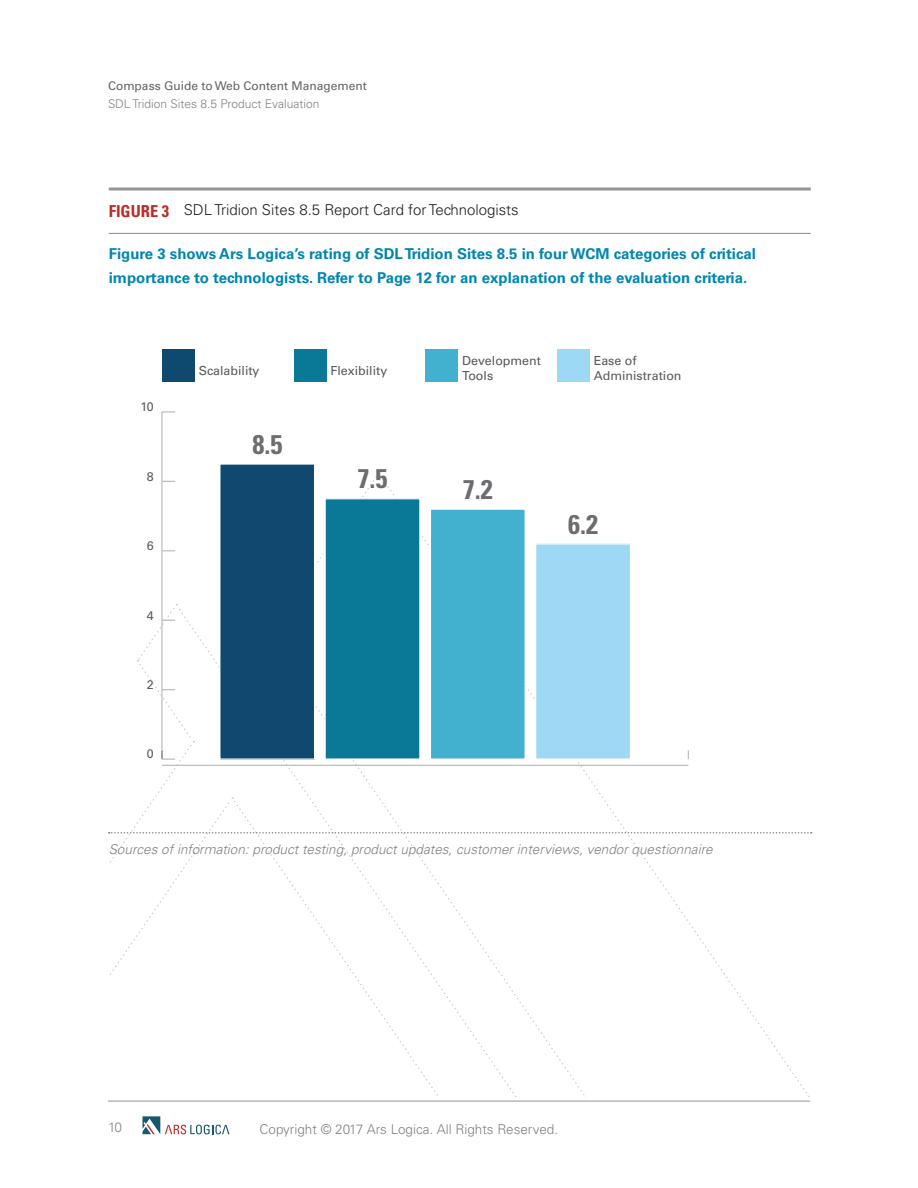
<style>
.page{position:relative;width:918px;height:1188px;background:#fff}
.page>*{position:absolute;margin:0;border:0;box-sizing:border-box;transform-origin:0 0}
.t1{font:700 condensed 27px "Univers LT Std";color:#6c6d70}
.t2{font:700 condensed 16.5px "Univers LT Std";color:#ba2c26}
.t3{font:700 15px "Univers LT Std";color:#0086ad}
.t4{font:300 15px "Univers LT Std";color:#231f20}
.t5{font:italic 300 13.5px "Univers LT Std";color:#808285}
.t6{font:300 13.5px "Univers LT Std";color:#808285}
.t7{font:12.45px/15px "Univers LT Std";color:#57585a}
.t8{font:300 12px "Univers LT Std";color:#808285}
.t9{font:12px "Univers LT Std";color:#636366}
</style>
<div class="page">
<hr style="left:108px;top:1101px;width:702px;height:1px;background:#939598">
<svg style="left:143px;top:1116px;width:86px;height:18px"></svg>
<hr style="left:109px;top:188px;width:702px;height:2px;background:#939598">
<hr style="left:109px;top:233px;width:702px;height:1px;background:#939598">
<hr style="left:161px;top:412px;width:2px;height:347px;background:#bcbdc0">
<svg style="left:108px;top:472px;width:704px;height:506px"></svg>
<svg style="left:162px;top:411px;width:13px;height:2px"></svg>
<div style="left:557px;top:350px;width:33px;height:32px;background:#9dd8f5"></div>
<div style="left:536px;top:544px;width:94px;height:215px;background:#9dd8f5"></div>
<div style="left:535px;top:543px;width:96px;height:217px;border:1px solid #fff"></div>
<div style="left:425px;top:350px;width:33px;height:32px;background:#42b0cf"></div>
<div style="left:430px;top:509px;width:95px;height:250px;background:#42b0cf"></div>
<div style="left:430px;top:509px;width:96px;height:251px;border:1px solid #fff"></div>
<div style="left:294px;top:350px;width:32px;height:32px;background:#0a7997"></div>
<div style="left:325px;top:499px;width:95px;height:260px;background:#0a7997"></div>
<div style="left:325px;top:498px;width:96px;height:262px;border:1px solid #fff"></div>
<div style="left:162px;top:350px;width:33px;height:32px;background:#104970"></div>
<div style="left:220px;top:464px;width:95px;height:295px;background:#104970"></div>
<div style="left:219px;top:463px;width:96px;height:297px;border:1px solid #fff"></div>
<p class="t9" style="left:108px;top:78px;width:260px">Compass Guide to Web Content Management</p>
<p class="t8" style="left:108px;top:96px;width:213px">SDL Tridion Sites 8.5 Product Evaluation</p>
<p class="t2" style="left:109px;top:201px;width:62px">FIGURE 3</p>
<p class="t4" style="left:184px;top:201px;width:337px">SDL Tridion Sites 8.5 Report Card for Technologists</p>
<p class="t3" style="left:109px;top:245px;width:649px">Figure 3 shows Ars Logica’s rating of SDL Tridion Sites 8.5 in four WCM categories of critical</p>
<p class="t3" style="left:109px;top:269px;width:640px">importance to technologists. Refer to Page 12 for an explanation of the evaluation criteria.</p>
<p class="t7" style="left:141px;top:399px;width:15px">10</p>
<p class="t7" style="left:147px;top:469px;width:8px">8</p>
<p class="t7" style="left:147px;top:538px;width:8px">6</p>
<p class="t7" style="left:147px;top:608px;width:8px">4</p>
<p class="t7" style="left:147px;top:677px;width:8px">2</p>
<p class="t7" style="left:147px;top:747px;width:8px">0</p>
<p class="t7" style="left:199px;top:363px;width:62px">Scalability</p>
<p class="t7" style="left:331px;top:363px;width:58px">Flexibility</p>
<p class="t1" style="left:252px;top:428px;width:31px">8.5</p>
<p class="t1" style="left:357px;top:462px;width:31px">7.5</p>
<p class="t7" style="left:462px;top:353px;width:80px">Development<br>Tools</p>
<p class="t7" style="left:594px;top:353px;width:89px">Ease of<br>Administration</p>
<p class="t1" style="left:463px;top:473px;width:31px">7.2</p>
<p class="t1" style="left:568px;top:508px;width:31px">6.2</p>
<p class="t5" style="left:109px;top:841px;width:605px">Sources of information: product testing, product updates, customer interviews, vendor questionnaire</p>
<p class="t6" style="left:108px;top:1119px;width:15px">10</p>
<p class="t6" style="left:260px;top:1121px;width:300px">Copyright © 2017 Ars Logica. All Rights Reserved.</p>
</div>
